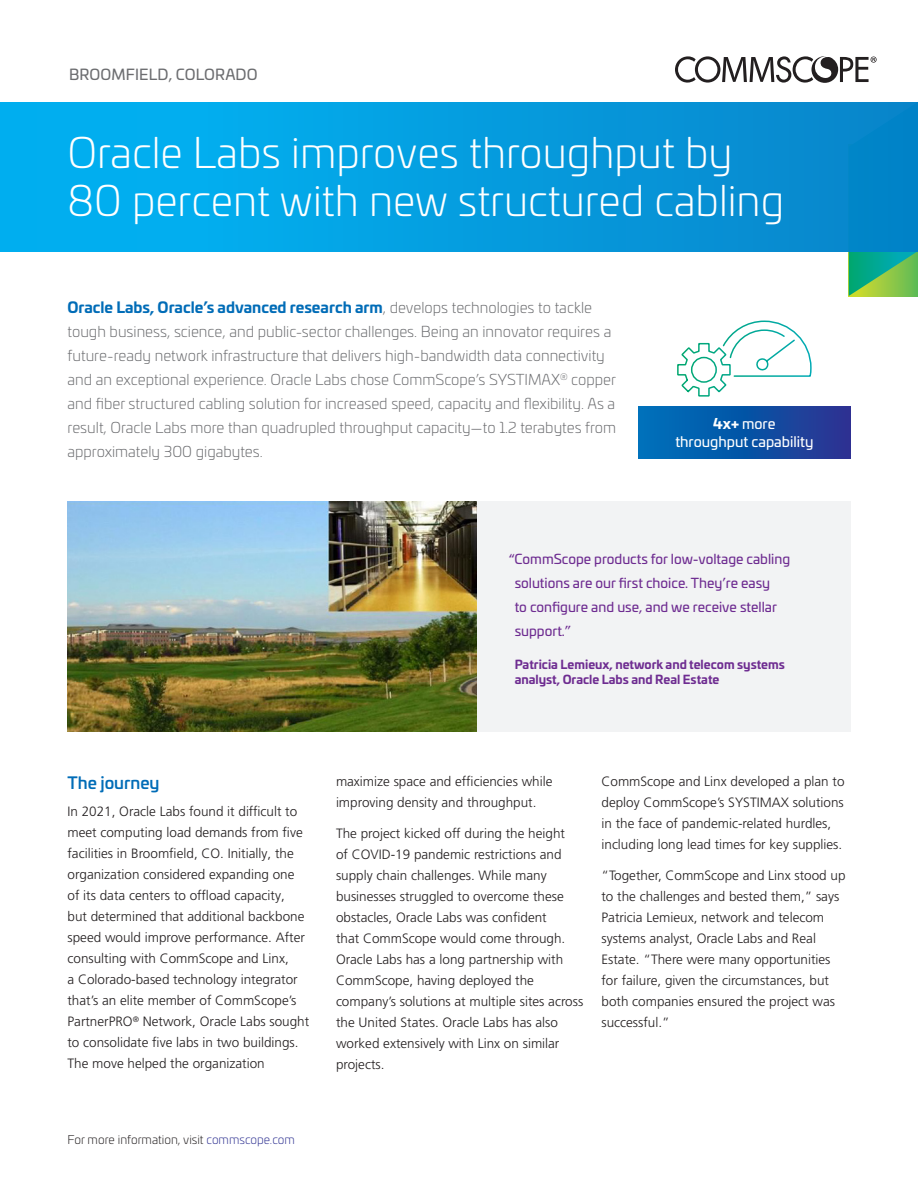
<style>
.page{position:relative;width:918px;height:1188px;background:#fff}
.page>*{position:absolute;margin:0;border:0;box-sizing:border-box;transform-origin:0 0}
.CS_Header_28pt_One_o{font:300 42px/48px "Univia Pro";color:#fff}
.CS_section_head-blue{font:500 16.5px "Univia Pro";color:#006cb7}
.CS_Intro_body_10pt{font:300 15px/24px "Univia Pro";color:#6c6d70}
.CS_customer_name_cou{font:15px "Univia Pro";letter-spacing:.01em;color:#6c6d70}
.CS_Results_text-whit{font:14.25px/18px "Univia Pro";color:#fff;text-align:center}
.CS_Body_text_9pt{font:300 13.5px/21px "Frutiger LT Pro";color:#231f20}
.CS_Quote_text-Unboxe{font:13.5px/24px "Univia Pro";color:#6e2c91}
.CS_Quote_Attribute_P{font:700 12px/15.8px "Univia Pro";color:#6e2c91}
.CS_Footer{font:300 12px "Univia Pro";color:#231f20}
.s1{font-weight:700;color:#006cb7}
.s2{font-weight:700}
.s3{color:#2e3191}
</style>
<div class="page">
<svg style="left:0;top:102px;width:675px;height:149px;background:#03a4e5"></svg>
<svg style="left:675px;top:56px;width:243px;height:240px"></svg>
<div style="left:477px;top:501px;width:373px;height:230px;background:#f2f3f4"></div>
<img style="left:68px;top:501px;width:409px;height:230px">
<div style="left:638px;top:406px;width:212px;height:52px;background:linear-gradient(to right,#0073bb,#273391)"></div>
<svg style="left:677px;top:320px;width:135px;height:77px"></svg>
<p class="CS_customer_name_cou" style="left:69px;top:63px;width:190px">BROOMFIELD, COLORADO</p>
<p class="CS_Header_28pt_One_o" style="left:68px;top:127px;width:718px">Oracle Labs improves throughput by<br>80 percent with new structured cabling</p>
<p class="CS_Intro_body_10pt" style="left:68px;top:295px;width:550px"><span class="s1">Oracle Labs, Oracle’s advanced research arm</span>, develops technologies to tackle tough business, science, and public-sector challenges. Being an innovator requires a future-ready network infrastructure that delivers high-bandwidth data connectivity and an exceptional experience. Oracle Labs chose CommScope’s SYSTIMAX<sup>®</sup> copper and fiber structured cabling solution for increased speed, capacity and flexibility. As a result, Oracle Labs more than quadrupled throughput capacity—to 1.2 terabytes from approximately 300 gigabytes.</p>
<p class="CS_Results_text-whit" style="left:675px;top:414px;width:140px"><span class="s2">4x+</span> more throughput capability</p>
<p class="CS_Quote_text-Unboxe" style="left:515px;top:547px;width:277px;text-indent:-6px">“CommScope products for low-voltage cabling solutions are our first choice. They’re easy<br>to configure and use, and we receive stellar support.”</p>
<p class="CS_Quote_Attribute_P" style="left:515px;top:655px;width:272px">Patricia Lemieux, network and telecom systems analyst, Oracle Labs and Real Estate</p>
<p class="CS_section_head-blue" style="left:68px;top:770px;width:94px">The journey</p>
<p class="CS_Body_text_9pt" style="left:68px;top:801px;width:243px">In 2021, Oracle Labs found it difficult to meet computing load demands from five facilities in Broomfield, CO. Initially, the organization considered expanding one of its data centers to offload capacity,<br>but determined that additional backbone speed would improve performance. After consulting with CommScope and Linx,<br>a Colorado-based technology integrator that’s an elite member of CommScope’s PartnerPRO<sup>®</sup> Network, Oracle Labs sought to consolidate five labs in two buildings.<br>The move helped the organization</p>
<p class="CS_Footer" style="left:68px;top:1131px;width:229px">For more information, visit <span class="s3">commscope.com</span></p>
<p class="CS_Body_text_9pt" style="left:336px;top:770px;width:218px">maximize space and efficiencies while improving density and throughput.</p>
<p class="CS_Body_text_9pt" style="left:336px;top:823px;width:249px">The project kicked off during the height<br>of COVID-19 pandemic restrictions and supply chain challenges. While many businesses struggled to overcome these obstacles, Oracle Labs was confident<br>that CommScope would come through.<br>Oracle Labs has a long partnership with CommScope, having deployed the company’s solutions at multiple sites across the United States. Oracle Labs has also worked extensively with Linx on similar projects.</p>
<p class="CS_Body_text_9pt" style="left:602px;top:770px;width:245px">CommScope and Linx developed a plan to deploy CommScope’s SYSTIMAX solutions in the face of pandemic-related hurdles, including long lead times for key supplies.</p>
<p class="CS_Body_text_9pt" style="left:602px;top:865px;width:246px">“Together, CommScope and Linx stood up to the challenges and bested them,” says Patricia Lemieux, network and telecom systems analyst, Oracle Labs and Real Estate. “There were many opportunities for failure, given the circumstances, but both companies ensured the project was successful.”</p>
</div>
